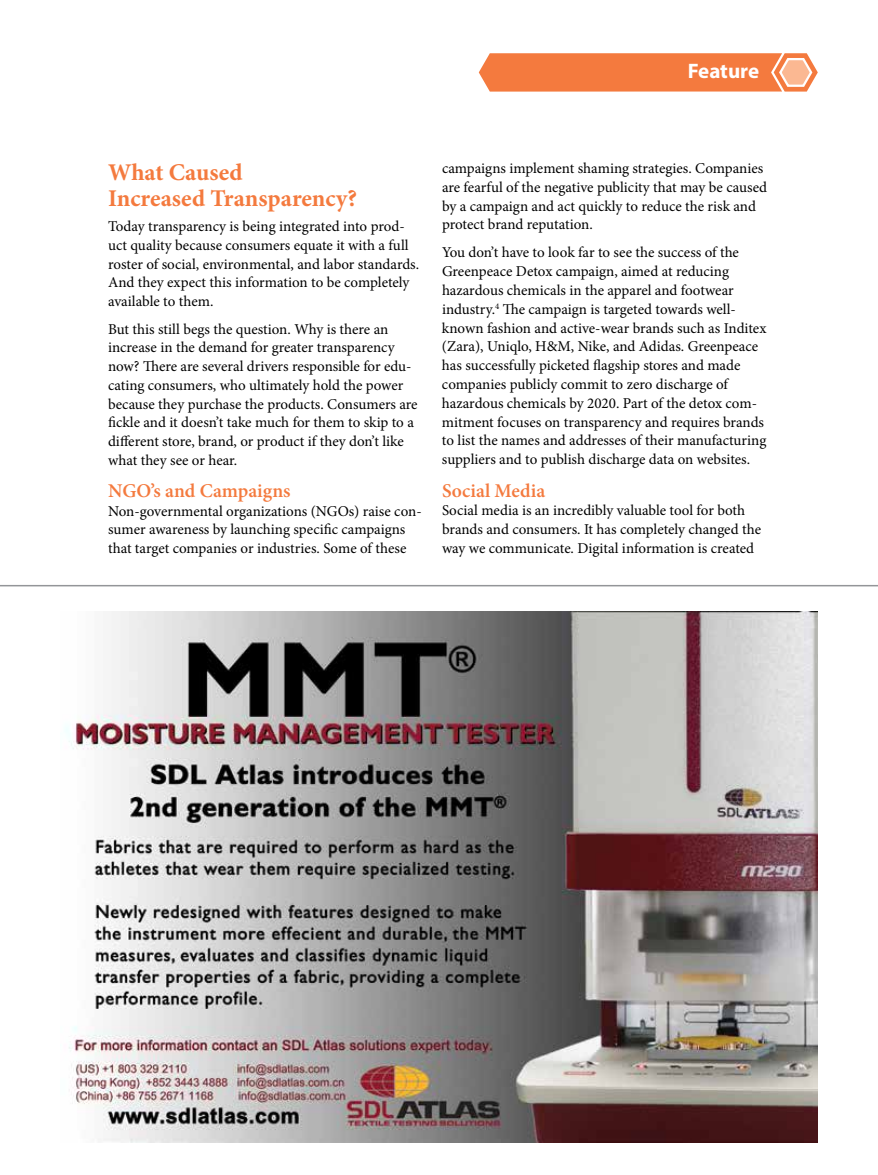
<style>
.page{position:relative;width:878px;height:1175px;background:#fff}
.page>*{position:absolute;margin:0;border:0;box-sizing:border-box;transform-origin:0 0}
.t1{font:700 24px/26.2px "Minion Pro";color:#f47a3e}
.t2{font:700 21px "Myriad Pro";letter-spacing:-.005em;color:#fff}
.t3{font:600 19.5px "Minion Pro";color:#f47a3e}
.t4{font:15px/18.8px "Minion Pro";letter-spacing:-.005em;color:#000}
</style>
<div class="page">
<hr style="left:0;top:585px;width:878px;height:1px;background:#939598">
<img style="left:65px;top:611px;width:752px;height:531px">
<svg style="left:479px;top:53px;width:338px;height:39px;background:#f5854e"></svg>
<h2 class="t2" style="left:687px;top:57px;width:73px">Feature</h2>
<h1 class="t1" style="left:108px;top:158px;width:250px">What Caused<br>Increased Transparency?</h1>
<p class="t4" style="left:108px;top:217px;width:312px">Today transparency is being integrated into prod&shy;uct quality because consumers equate it with a full roster of social, environmental, and labor standards.<br>And they expect this information to be completely available to them.</p>
<p class="t4" style="left:108px;top:320px;width:311px">But this still begs the question. Why is there an increase in the demand for greater transparency now? There are several drivers responsible for edu&shy;cating consumers, who ultimately hold the power because they purchase the products. Consumers are fickle and it doesn’t take much for them to skip to a different store, brand, or product if they don’t like what they see or hear.</p>
<h3 class="t3" style="left:108px;top:477px;width:184px">NGO’s and Campaigns</h3>
<p class="t4" style="left:108px;top:501px;width:315px">Non-governmental organizations (NGOs) raise con&shy;sumer awareness by launching specific campaigns that target companies or industries. Some of these</p>
<p class="t4" style="left:442px;top:159px;width:326px">campaigns implement shaming strategies. Companies are fearful of the negative publicity that may be caused by a campaign and act quickly to reduce the risk and protect brand reputation.</p>
<p class="t4" style="left:442px;top:243px;width:326px">You don’t have to look far to see the success of the Greenpeace Detox campaign, aimed at reducing hazardous chemicals in the apparel and footwear industry.<sup>4</sup> The campaign is targeted towards well&shy;known fashion and active-wear brands such as Inditex (Zara), Uniqlo, H&amp;M, Nike, and Adidas. Greenpeace has successfully picketed flagship stores and made companies publicly commit to zero discharge of hazardous chemicals by 2020. Part of the detox com&shy;mitment focuses on transparency and requires brands to list the names and addresses of their manufacturing suppliers and to publish discharge data on websites.</p>
<h3 class="t3" style="left:442px;top:477px;width:105px">Social Media</h3>
<p class="t4" style="left:442px;top:501px;width:320px">Social media is an incredibly valuable tool for both brands and consumers. It has completely changed the way we communicate. Digital information is created</p>
</div>
